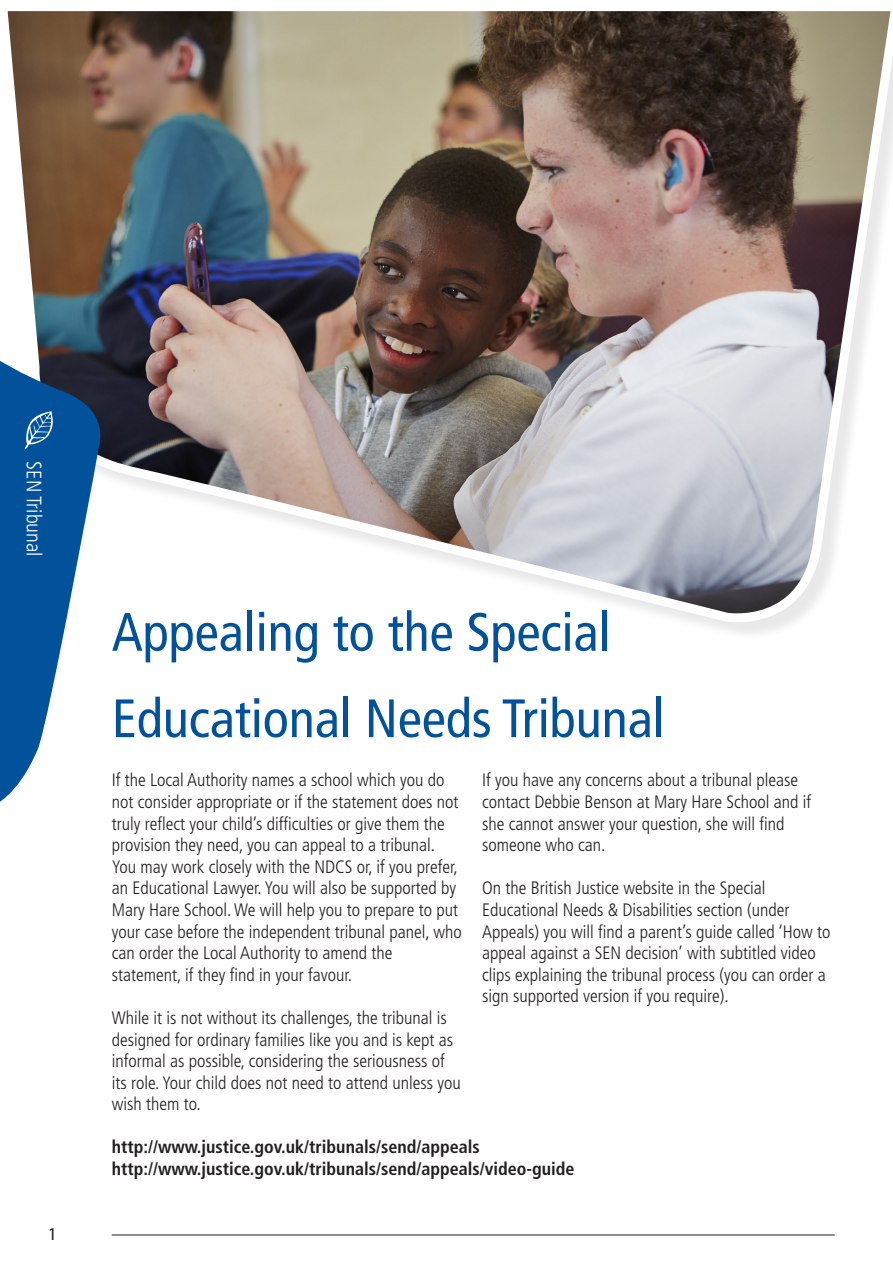
<style>
.page{position:relative;width:893px;height:1263px;background:#fff}
.page>*{position:absolute;margin:0;border:0;box-sizing:border-box;transform-origin:0 0}
.t1{font:condensed 54px/86.4px "Frutiger LT Std";color:#01529b}
.t2{font:300 condensed 21px "Frutiger LT Std";color:#fff}
.t3{font:300 condensed 18px/21.6px "Frutiger LT Std";color:#231f20}
.t4{font:700 condensed 18px "Frutiger LT Std";color:#231f20}
.t5{font:18px "Myriad Pro";color:#231f20}
</style>
<div class="page">
<img style="left:7px;top:11px;width:886px;height:618px">
<hr style="left:112px;top:1234px;width:723px;height:1px;background:#231f20">
<svg style="left:0;top:356px;width:111px;height:446px;fill:#01529b"></svg>
<svg style="left:25px;top:411px;width:28px;height:38px"></svg>
<p class="t2" style="left:46px;top:461px;width:96px;rotate:90deg">SEN Tribunal</p>
<p class="t5" style="left:48px;top:1222px;width:11px">1</p>
<p class="t1" style="left:112px;top:589px;width:554px">Appealing to the Special<br>Educational Needs Tribunal</p>
<p class="t3" style="left:112px;top:770px;width:351px">If the Local Authority names a school which you do not consider appropriate or if the statement does not truly reflect your child’s difficulties or give them the provision they need, you can appeal to a tribunal.<br>You may work closely with the NDCS or, if you prefer, an Educational Lawyer. You will also be supported by Mary Hare School. We will help you to prepare to put your case before the independent tribunal panel, who can order the Local Authority to amend the statement, if they find in your favour.</p>
<p class="t3" style="left:112px;top:1007px;width:351px">While it is not without its challenges, the tribunal is designed for ordinary families like you and is kept as informal as possible, considering the seriousness of its role. Your child does not need to attend unless you wish them to.</p>
<p class="t3" style="left:482px;top:770px;width:330px">If you have any concerns about a tribunal please contact Debbie Benson at Mary Hare School and if she cannot answer your question, she will find</p>
<p class="t3" style="left:482px;top:834px;width:125px">someone who can.</p>
<p class="t3" style="left:482px;top:878px;width:350px">On the British Justice website in the Special Educational Needs &amp; Disabilities section (under Appeals) you will find a parent’s guide called ‘How to appeal against a SEN decision’ with subtitled video clips explaining the tribunal process (you can order a sign supported version if you require).</p>
<p class="t4" style="left:112px;top:1136px;width:369px">http://www.justice.gov.uk/tribunals/send/appeals</p>
<p class="t4" style="left:112px;top:1158px;width:464px">http://www.justice.gov.uk/tribunals/send/appeals/video-guide</p>
</div>
